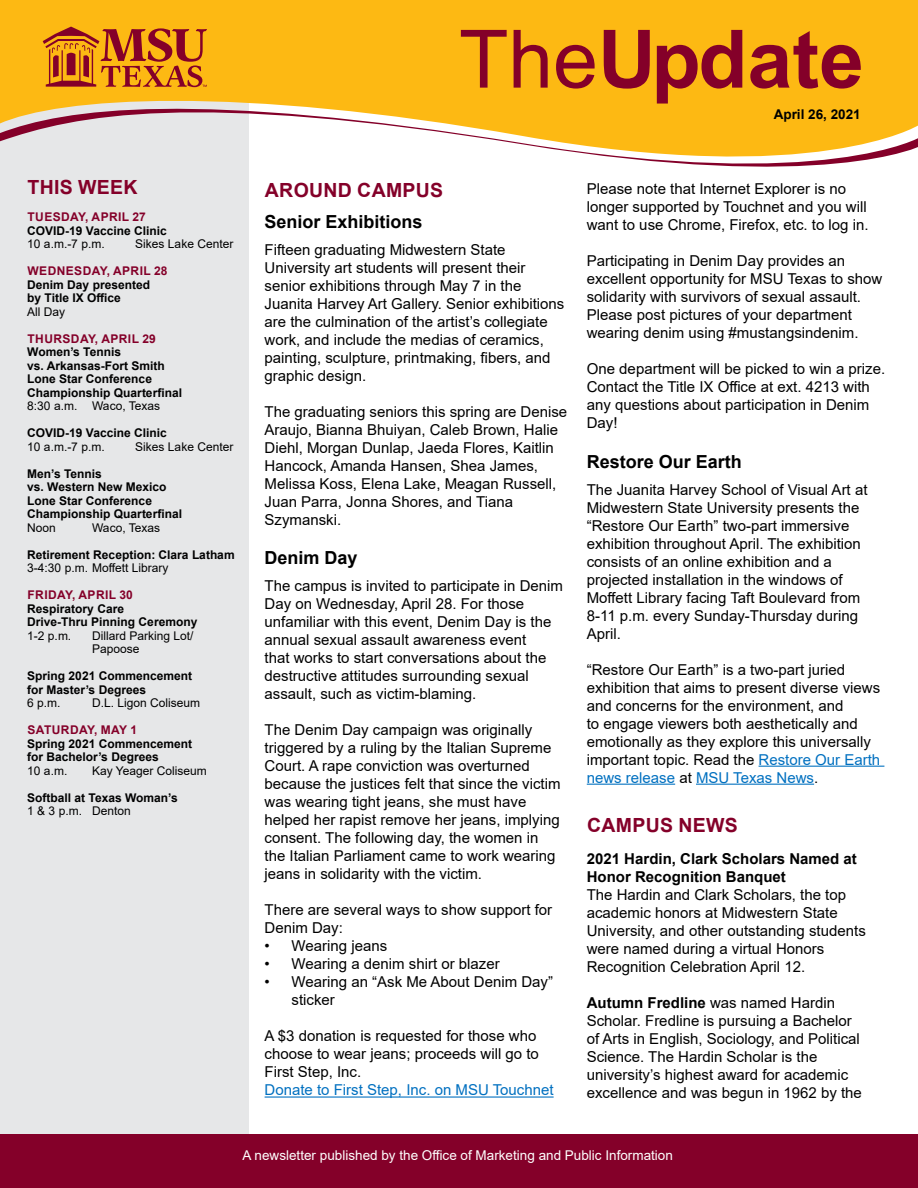
<style>
.page{position:relative;width:918px;height:1188px;background:#fff}
.page>*{position:absolute;margin:0;border:0;box-sizing:border-box;transform-origin:0 0}
.Category_hedder{font:700 80.7px "Arial";color:#840029}
.Calendar_event{font:700 19.5px "Arial";letter-spacing:.015em;color:#840029}
.Headline{font:700 18px "Arial";color:#000}
.Text{font:15px/18px "Arial";color:#000}
.Text-2{font:700 15px/18px "Arial";color:#000}
.Text-3{font:15px "Arial";color:#0070c0}
.t1{font:13.5px "Arial";color:#fff}
.t2{font:700 13.5px "Arial";color:#000}
.Calendar_event-2{font:700 12px/13.5px "Arial";color:#000}
.Calendar_event_locat{font:12px/13.5px "Arial";color:#000}
.Calendar_date{font:700 12px "Arial";letter-spacing:.035em;color:#840029}
.s1{font-weight:400}
.s2{color:#0070c0}
.s3{font-weight:700}
</style>
<div class="page">
<div style="left:0;top:73px;width:248px;height:1061px;background:#e6e7e8"></div>
<div style="left:0;top:1134px;width:918px;height:54px;background:#840029"></div>
<div style="left:0;top:0;width:918px;height:90px;background:#fdb913"></div>
<svg style="left:0;top:90px;width:918px;height:104px"></svg>
<svg style="left:43px;top:27px;width:164px;height:60px;background:#d1761a"></svg>
<hr style="left:265px;top:1096px;width:289px;height:2px;background:#0070c0">
<hr style="left:759px;top:766px;width:125px;height:1px;background:#0070c0">
<hr style="left:587px;top:784px;width:88px;height:1px;background:#0070c0">
<hr style="left:696px;top:784px;width:118px;height:1px;background:#0070c0">
<p class="Category_hedder" style="left:459px;top:2px;width:406px"><span class="s1">The</span>Update</p>
<p class="t2" style="left:774px;top:105px;width:89px">April 26, 2021</p>
<p class="Calendar_event" style="left:28px;top:174px;width:111px">THIS WEEK</p>
<p class="Calendar_date" style="left:28px;top:209px;width:120px">TUESDAY, APRIL 27</p>
<p class="Calendar_event-2" style="left:27px;top:224px;width:141px">COVID-19 Vaccine Clinic</p>
<p class="Calendar_event_locat" style="left:27px;top:237px;width:79px">10 a.m.-7 p.m.</p>
<p class="Calendar_event_locat" style="left:135px;top:237px;width:100px">Sikes Lake Center</p>
<p class="Calendar_date" style="left:28px;top:263px;width:141px">WEDNESDAY, APRIL 28</p>
<p class="Calendar_event-2" style="left:27px;top:278px;width:124px">Denim Day presented by Title IX Office</p>
<p class="Calendar_event_locat" style="left:27px;top:305px;width:40px">All Day</p>
<p class="Calendar_date" style="left:28px;top:330px;width:130px">THURSDAY, APRIL 29</p>
<p class="Calendar_event-2" style="left:27px;top:346px;width:139px">Women’s Tennis<br>vs. Arkansas-Fort Smith</p>
<p class="Calendar_event-2" style="left:27px;top:373px;width:156px">Lone Star Conference<br>Championship Quarterfinal</p>
<p class="Calendar_event_locat" style="left:27px;top:399px;width:134px">8:30 a.m. Waco, Texas</p>
<p class="Calendar_event-2" style="left:27px;top:427px;width:141px">COVID-19 Vaccine Clinic</p>
<p class="Calendar_event_locat" style="left:27px;top:440px;width:79px">10 a.m.-7 p.m.</p>
<p class="Calendar_event_locat" style="left:135px;top:440px;width:100px">Sikes Lake Center</p>
<p class="Calendar_event-2" style="left:27px;top:467px;width:141px">Men’s Tennis<br>vs. Western New Mexico</p>
<p class="Calendar_event-2" style="left:27px;top:494px;width:156px">Lone Star Conference<br>Championship Quarterfinal</p>
<p class="Calendar_event_locat" style="left:27px;top:521px;width:30px">Noon</p>
<p class="Calendar_event_locat" style="left:92px;top:521px;width:70px">Waco, Texas</p>
<p class="Calendar_event-2" style="left:27px;top:548px;width:209px">Retirement Reception: Clara Latham</p>
<p class="Calendar_event_locat" style="left:27px;top:561px;width:143px">3-4:30 p.m. Moffett Library</p>
<p class="Calendar_date" style="left:28px;top:587px;width:107px">FRIDAY, APRIL 30</p>
<p class="Calendar_event-2" style="left:27px;top:602px;width:172px">Respiratory Care<br>Drive-Thru Pinning Ceremony</p>
<p class="Calendar_event_locat" style="left:27px;top:629px;width:46px">1-2 p.m.</p>
<p class="Calendar_event_locat" style="left:92px;top:629px;width:103px">Dillard Parking Lot/<br>Papoose</p>
<p class="Calendar_event-2" style="left:27px;top:670px;width:166px">Spring 2021 Commencement for Master’s Degrees</p>
<p class="Calendar_event_locat" style="left:27px;top:696px;width:35px">6 p.m.</p>
<p class="Calendar_event_locat" style="left:92px;top:696px;width:110px">D.L. Ligon Coliseum</p>
<p class="Calendar_date" style="left:28px;top:722px;width:111px">SATURDAY, MAY 1</p>
<p class="Calendar_event-2" style="left:27px;top:737px;width:166px">Spring 2021 Commencement for Bachelor’s Degrees</p>
<p class="Calendar_event_locat" style="left:27px;top:764px;width:42px">10 a.m.</p>
<p class="Calendar_event_locat" style="left:92px;top:764px;width:116px">Kay Yeager Coliseum</p>
<p class="Calendar_event-2" style="left:27px;top:791px;width:152px">Softball at Texas Woman’s</p>
<p class="Calendar_event_locat" style="left:27px;top:804px;width:105px">1 &amp; 3 p.m. Denton</p>
<p class="Calendar_event" style="left:265px;top:177px;width:180px">AROUND CAMPUS</p>
<p class="Headline" style="left:265px;top:209px;width:160px">Senior Exhibitions</p>
<p class="Text" style="left:265px;top:240px;width:301px">Fifteen graduating Midwestern State University art students will present their senior exhibitions through May 7 in the Juanita Harvey Art Gallery. Senior exhibitions are the culmination of the artist’s collegiate work, and include the medias of ceramics, painting, sculpture, printmaking, fibers, and graphic design.</p>
<p class="Text" style="left:265px;top:402px;width:304px">The graduating seniors this spring are Denise Araujo, Bianna Bhuiyan, Caleb Brown, Halie Diehl, Morgan Dunlap, Jaeda Flores, Kaitlin Hancock, Amanda Hansen, Shea James, Melissa Koss, Elena Lake, Meagan Russell, Juan Parra, Jonna Shores, and Tiana Szymanski.</p>
<p class="Headline" style="left:265px;top:545px;width:95px">Denim Day</p>
<p class="Text" style="left:265px;top:577px;width:300px">The campus is invited to participate in Denim Day on Wednesday, April 28. For those unfamiliar with this event, Denim Day is the annual sexual assault awareness event<br>that works to start conversations about the destructive attitudes surrounding sexual assault, such as victim-blaming.</p>
<p class="Text" style="left:265px;top:721px;width:297px">The Denim Day campaign was originally triggered by a ruling by the Italian Supreme Court. A rape conviction was overturned because the justices felt that since the victim was wearing tight jeans, she must have helped her rapist remove her jeans, implying consent. The following day, the women in the Italian Parliament came to work wearing jeans in solidarity with the victim.</p>
<p class="Text" style="left:265px;top:901px;width:289px">There are several ways to show support for<br>Denim Day:</p>
<p class="Text" style="left:265px;top:937px;width:124px">• Wearing jeans</p>
<p class="Text" style="left:265px;top:955px;width:237px">• Wearing a denim shirt or blazer</p>
<p class="Text" style="left:292px;top:973px;width:263px;text-indent:-27px">• Wearing an “Ask Me About Denim Day” sticker</p>
<p class="Text" style="left:265px;top:1027px;width:276px">A $3 donation is requested for those who choose to wear jeans; proceeds will go to<br>First Step, Inc.</p>
<p class="Text-3" style="left:265px;top:1080px;width:291px">Donate to First Step, Inc. on MSU Touchnet</p>
<p class="Text" style="left:587px;top:180px;width:283px">Please note that Internet Explorer is no longer supported by Touchnet and you will want to use Chrome, Firefox, etc. to log in.</p>
<p class="Text" style="left:587px;top:252px;width:297px">Participating in Denim Day provides an excellent opportunity for MSU Texas to show solidarity with survivors of sexual assault.<br>Please post pictures of your department wearing denim using #mustangsindenim.</p>
<p class="Text" style="left:587px;top:360px;width:300px">One department will be picked to win a prize.<br>Contact the Title IX Office at ext. 4213 with any questions about participation in Denim Day!</p>
<p class="Headline" style="left:587px;top:449px;width:157px">Restore Our Earth</p>
<p class="Text" style="left:587px;top:480px;width:282px">The Juanita Harvey School of Visual Art at Midwestern State University presents the “Restore Our Earth” two-part immersive exhibition throughout April. The exhibition consists of an online exhibition and a projected installation in the windows of Moffett Library facing Taft Boulevard from 8-11 p.m. every Sunday-Thursday during April.</p>
<p class="Text" style="left:587px;top:660px;width:295px">“Restore Our Earth” is a two-part juried exhibition that aims to present diverse views and concerns for the environment, and<br>to engage viewers both aesthetically and emotionally as they explore this universally important topic. Read the <span class="s2">Restore Our Earth news release</span> at <span class="s2">MSU Texas News</span>.</p>
<p class="Calendar_event" style="left:587px;top:811px;width:152px">CAMPUS NEWS</p>
<p class="Text-2" style="left:587px;top:849px;width:272px">2021 Hardin, Clark Scholars Named at<br>Honor Recognition Banquet</p>
<p class="Text" style="left:587px;top:885px;width:281px">The Hardin and Clark Scholars, the top academic honors at Midwestern State University, and other outstanding students were named during a virtual Honors Recognition Celebration April 12.</p>
<p class="Text" style="left:587px;top:993px;width:277px"><span class="s3">Autumn Fredline</span> was named Hardin Scholar. Fredline is pursuing a Bachelor of Arts in English, Sociology, and Political Science. The Hardin Scholar is the university’s highest award for academic excellence and was begun in 1962 by the</p>
<p class="t1" style="left:243px;top:1146px;width:432px">A newsletter published by the Office of Marketing and Public Information</p>
</div>
